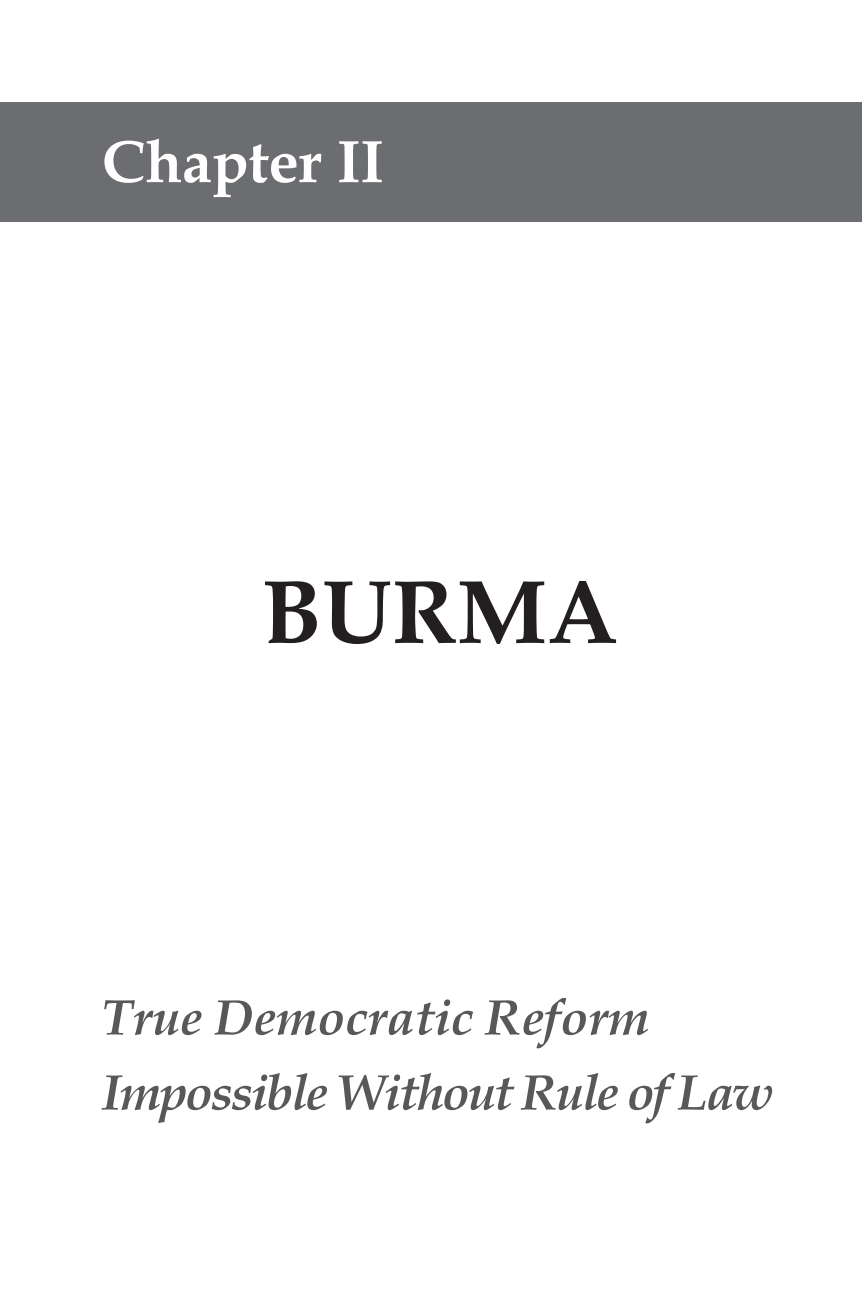
<style>
.page{position:relative;width:862px;height:1293px;background:#fff}
.page>*{position:absolute;margin:0;border:0;box-sizing:border-box;transform-origin:0 0}
.t1{font:700 90px "Book Antiqua";color:#231f20}
.t2{font:700 60px "Book Antiqua";color:#fff}
.t3{font:italic 700 50px/75px "Book Antiqua";letter-spacing:-.04em;color:#57585a}
</style>
<div class="page">
<div style="left:0;top:102px;width:862px;height:119px;background:#6c6d70"></div>
<p class="t2" style="left:102px;top:121px;width:283px">Chapter II</p>
<h1 class="t1" style="left:262px;top:551px;width:357px">BURMA</h1>
<p class="t3" style="left:102px;top:979px;width:673px">True Democratic Reform<br>Impossible Without Rule of Law</p>
</div>
